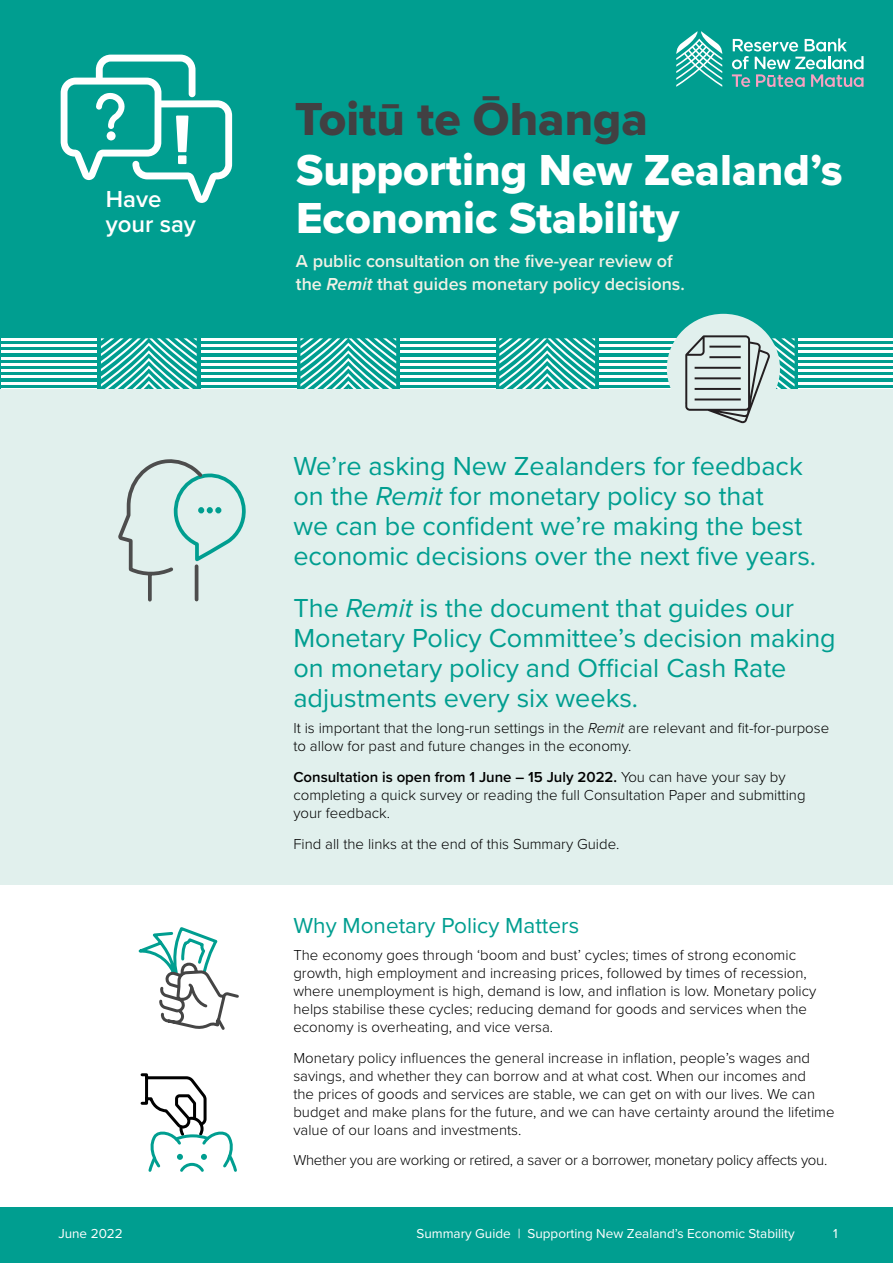
<style>
.page{position:relative;width:893px;height:1263px;background:#fff}
.page>*{position:absolute;margin:0;border:0;box-sizing:border-box;transform-origin:0 0}
.t1{font:48px "Proxima Nova Extrabld";color:#414042}
.t2{font:45px/48px "Proxima Nova Extrabld";color:#fff}
.t3{font:27px/30px "Proxima Nova";color:#009e90}
.t4{font:600 24px/25.5px "Proxima Nova";color:#fff}
.t5{font:22.5px "Proxima Nova";color:#009e90}
.t6{font:600 18px/22.5px "Proxima Nova";color:#f2f1e6}
.t7{font:300 15px/18px "Proxima Nova";color:#000}
.t8{font:300 15px "Proxima Nova";letter-spacing:-.02em;color:#000}
.t9{font:13.5px "Proxima Nova";color:#fff}
.s1{font-style:italic}
.s2{font-weight:600}
</style>
<div class="page">
<div style="left:0;top:1208px;width:893px;height:55px;background:#009e90"></div>
<div style="left:0;top:0;width:893px;height:390px;background:#009e90"></div>
<svg style="left:676px;top:31px;width:47px;height:56px"></svg>
<svg style="left:732px;top:38px;width:131px;height:49px"></svg>
<svg style="left:101px;top:338px;width:96px;height:52px"></svg>
<hr style="left:1px;top:338px;width:96px;height:3px;background:#fff">
<hr style="left:1px;top:345px;width:96px;height:2px;background:#fff">
<hr style="left:1px;top:351px;width:96px;height:2px;background:#fff">
<hr style="left:1px;top:357px;width:96px;height:2px;background:#fff">
<hr style="left:1px;top:363px;width:96px;height:2px;background:#fff">
<hr style="left:1px;top:369px;width:96px;height:3px;background:#fff">
<hr style="left:1px;top:376px;width:96px;height:2px;background:#fff">
<hr style="left:1px;top:382px;width:96px;height:2px;background:#fff">
<hr style="left:1px;top:388px;width:96px;height:2px;background:#fff">
<hr style="left:201px;top:338px;width:95px;height:3px;background:#fff">
<hr style="left:201px;top:345px;width:95px;height:2px;background:#fff">
<hr style="left:201px;top:351px;width:95px;height:2px;background:#fff">
<hr style="left:201px;top:357px;width:95px;height:2px;background:#fff">
<hr style="left:201px;top:363px;width:95px;height:2px;background:#fff">
<hr style="left:201px;top:369px;width:95px;height:3px;background:#fff">
<hr style="left:201px;top:376px;width:95px;height:2px;background:#fff">
<hr style="left:201px;top:382px;width:95px;height:2px;background:#fff">
<hr style="left:201px;top:388px;width:95px;height:2px;background:#fff">
<svg style="left:300px;top:338px;width:96px;height:52px"></svg>
<hr style="left:400px;top:338px;width:95px;height:3px;background:#fff">
<hr style="left:400px;top:345px;width:95px;height:2px;background:#fff">
<hr style="left:400px;top:351px;width:95px;height:2px;background:#fff">
<hr style="left:400px;top:357px;width:95px;height:2px;background:#fff">
<hr style="left:400px;top:363px;width:95px;height:2px;background:#fff">
<hr style="left:400px;top:369px;width:95px;height:3px;background:#fff">
<hr style="left:400px;top:376px;width:95px;height:2px;background:#fff">
<hr style="left:400px;top:382px;width:95px;height:2px;background:#fff">
<hr style="left:400px;top:388px;width:95px;height:2px;background:#fff">
<svg style="left:499px;top:338px;width:96px;height:52px"></svg>
<hr style="left:599px;top:338px;width:96px;height:3px;background:#fff">
<hr style="left:599px;top:345px;width:96px;height:2px;background:#fff">
<hr style="left:599px;top:351px;width:96px;height:2px;background:#fff">
<hr style="left:599px;top:357px;width:96px;height:2px;background:#fff">
<hr style="left:599px;top:363px;width:96px;height:2px;background:#fff">
<hr style="left:599px;top:369px;width:96px;height:3px;background:#fff">
<hr style="left:599px;top:376px;width:96px;height:2px;background:#fff">
<hr style="left:599px;top:382px;width:96px;height:2px;background:#fff">
<hr style="left:599px;top:388px;width:96px;height:2px;background:#fff">
<hr style="left:799px;top:338px;width:94px;height:3px;background:#fff">
<hr style="left:799px;top:345px;width:94px;height:2px;background:#fff">
<hr style="left:799px;top:351px;width:94px;height:2px;background:#fff">
<hr style="left:799px;top:357px;width:94px;height:2px;background:#fff">
<hr style="left:799px;top:363px;width:94px;height:2px;background:#fff">
<hr style="left:799px;top:369px;width:94px;height:3px;background:#fff">
<hr style="left:799px;top:376px;width:94px;height:2px;background:#fff">
<hr style="left:799px;top:382px;width:94px;height:2px;background:#fff">
<hr style="left:799px;top:388px;width:94px;height:2px;background:#fff">
<div style="left:0;top:390px;width:893px;height:495px;background:#e1f0ed"></div>
<div style="left:667px;top:314px;width:113px;height:109px;background:#e1f0ed;border-radius:50%"></div>
<svg style="left:685px;top:335px;width:110px;height:89px"></svg>
<svg style="left:118px;top:459px;width:128px;height:143px"></svg>
<svg style="left:61px;top:55px;width:171px;height:148px"></svg>
<div style="left:107px;top:131px;width:9px;height:9px;background:#fff;border-radius:50%"></div>
<div style="left:178px;top:155px;width:8px;height:9px;background:#fff"></div>
<svg style="left:138px;top:927px;width:101px;height:103px"></svg>
<svg style="left:140px;top:1073px;width:97px;height:99px"></svg>
<h3 class="t4" style="left:106px;top:185px;width:92px">Have your say</h3>
<p class="t9" style="left:58px;top:1223px;width:66px">June 2022</p>
<h1 class="t1" style="left:295px;top:84px;width:355px">Toitū te Ōhanga</h1>
<h2 class="t2" style="left:296px;top:145px;width:548px">Supporting New Zealand’s<br>Economic Stability</h2>
<p class="t6" style="left:296px;top:249px;width:390px">A public consultation on the five-year review of the <span class="s1">Remit</span> that guides monetary policy decisions.</p>
<h3 class="t3" style="left:293px;top:450px;width:524px">We’re asking New Zealanders for feedback on the <span class="s1">Remit</span> for monetary policy so that<br>we can be confident we’re making the best economic decisions over the next five years.</h3>
<h3 class="t3" style="left:293px;top:591px;width:544px">The <span class="s1">Remit</span> is the document that guides our Monetary Policy Committee’s decision making on monetary policy and Official Cash Rate adjustments every six weeks.</h3>
<p class="t7" style="left:293px;top:718px;width:537px">It is important that the long-run settings in the <span class="s1">Remit</span> are relevant and fit-for-purpose to allow for past and future changes in the economy.</p>
<p class="t7" style="left:293px;top:767px;width:514px"><span class="s2">Consultation is open from 1 June – 15 July 2022.</span> You can have your say by completing a quick survey or reading the full Consultation Paper and submitting your feedback.</p>
<p class="t7" style="left:293px;top:834px;width:327px">Find all the links at the end of this Summary Guide.</p>
<h3 class="t5" style="left:293px;top:909px;width:287px">Why Monetary Policy Matters</h3>
<p class="t7" style="left:293px;top:945px;width:524px">The economy goes through ‘boom and bust’ cycles; times of strong economic growth, high employment and increasing prices, followed by times of recession, where unemployment is high, demand is low, and inflation is low. Monetary policy helps stabilise these cycles; reducing demand for goods and services when the economy is overheating, and vice versa.</p>
<p class="t7" style="left:293px;top:1048px;width:543px">Monetary policy influences the general increase in inflation, people’s wages and savings, and whether they can borrow and at what cost. When our incomes and<br>the prices of goods and services are stable, we can get on with our lives. We can budget and make plans for the future, and we can have certainty around the lifetime value of our loans and investments.</p>
<p class="t8" style="left:293px;top:1149px;width:535px">Whether you are working or retired, a saver or a borrower, monetary policy affects you.</p>
<p class="t9" style="left:416px;top:1223px;width:380px">Summary Guide | Supporting New Zealand’s Economic Stability</p>
<p class="t9" style="left:833px;top:1223px;width:6px">1</p>
</div>
